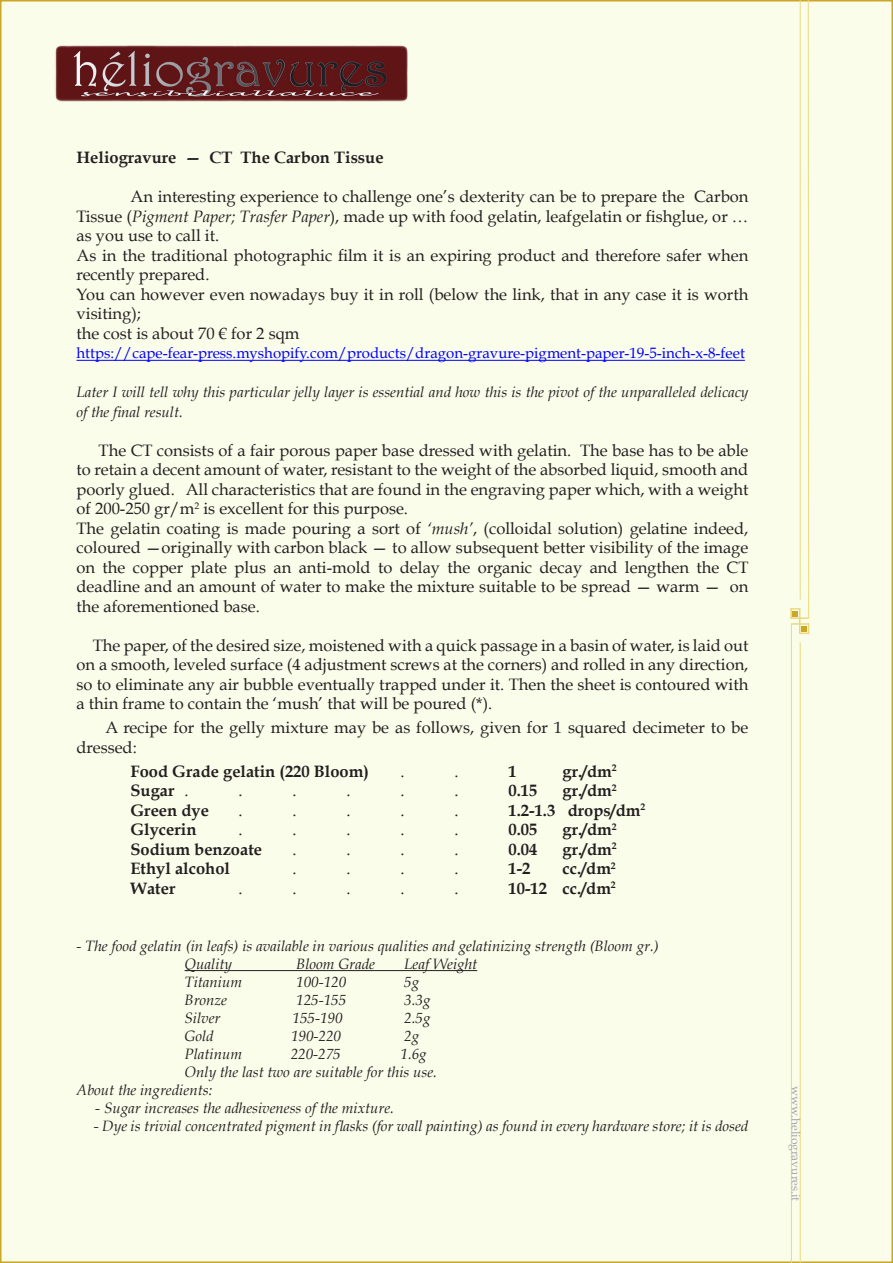
<style>
.page{position:relative;width:893px;height:1263px;background:#fff}
.page>*{position:absolute;margin:0;border:0;box-sizing:border-box;transform-origin:0 0}
.Predefinito{font:16.5px/19.5px "Book Antiqua";color:#231f20;text-align:justify}
.Predefinito-2{font:700 16.5px "Book Antiqua";color:#231f20}
.Predefinito-3{font:italic 15px/19.5px "Book Antiqua";color:#231f20}
.Predefinito-4{font:15px "Book Antiqua";color:#00f}
.t1{font:12px "Book Antiqua";color:#a8a9ad}
.s1{font-style:italic}
.s2{font-weight:400}
</style>
<div class="page">
<div style="left:0;top:0;width:893px;height:1263px;background:#fbfdeb;border:2px solid #cca626"></div>
<hr style="left:800px;top:0;width:1px;height:600px;background:#ebd980">
<hr style="left:808px;top:0;width:1px;height:618px;background:#ebd980">
<hr style="left:800px;top:642px;width:1px;height:621px;background:#ebd980">
<hr style="left:791px;top:624px;width:1px;height:639px;background:#ebd980">
<svg style="left:790px;top:608px;width:19px;height:26px"></svg>
<img style="left:55px;top:45px;width:353px;height:57px">
<hr style="left:77px;top:360px;width:668px;height:1px;background:#00f">
<hr style="left:185px;top:970px;width:292px;height:1px;background:#231f20">
<p class="Predefinito-2" style="left:77px;top:148px;width:309px">Heliogravure — CT The Carbon Tissue</p>
<p class="Predefinito" style="left:77px;top:187px;width:673px;text-indent:54px">An interesting experience to challenge one’s dexterity can be to prepare the Carbon Tissue (<span class="s1">Pigment Paper; Trasfer Paper</span>), made up with food gelatin, leafgelatin or fishglue, or … as you use to call it.</p>
<p class="Predefinito" style="left:77px;top:245px;width:673px">As in the traditional photographic film it is an expiring product and therefore safer when recently prepared.</p>
<p class="Predefinito" style="left:77px;top:284px;width:673px">You can however even nowadays buy it in roll (below the link, that in any case it is worth visiting);</p>
<p class="Predefinito" style="left:77px;top:323px;width:224px">the cost is about 70 € for 2 sqm</p>
<p class="Predefinito-4" style="left:77px;top:344px;width:670px">https://cape-fear-press.myshopify.com/products/dragon-gravure-pigment-paper-19-5-inch-x-8-feet</p>
<p class="Predefinito-3" style="left:77px;top:383px;width:673px">Later I will tell why this particular jelly layer is essential and how this is the pivot of the unparalleled delicacy of the final result.</p>
<p class="Predefinito" style="left:77px;top:440px;width:673px;text-indent:22px">The CT consists of a fair porous paper base dressed with gelatin. The base has to be able to retain a decent amount of water, resistant to the weight of the absorbed liquid, smooth and poorly glued. All characteristics that are found in the engraving paper which, with a weight of 200-250 gr/m<sup>2</sup> is excellent for this purpose.</p>
<p class="Predefinito" style="left:77px;top:518px;width:673px">The gelatin coating is made pouring a sort of <span class="s1">‘mush’</span>, (colloidal solution) gelatine indeed, coloured —originally with carbon black — to allow subsequent better visibility of the image on the copper plate plus an anti-mold to delay the organic decay and lengthen the CT deadline and an amount of water to make the mixture suitable to be spread — warm — on the aforementioned base.</p>
<p class="Predefinito" style="left:77px;top:635px;width:673px;text-indent:16px">The paper, of the desired size, moistened with a quick passage in a basin of water, is laid out on a smooth, leveled surface (4 adjustment screws at the corners) and rolled in any direction, so to eliminate any air bubble eventually trapped under it. Then the sheet is contoured with a thin frame to contain the ‘mush’ that will be poured (*).</p>
<p class="Predefinito" style="left:77px;top:718px;width:673px;text-indent:29px">A recipe for the gelly mixture may be as follows, given for 1 squared decimeter to be dressed:</p>
<p class="Predefinito-2" style="left:131px;top:761px;width:240px">Food Grade gelatin (220 Bloom)</p>
<p class="Predefinito" style="left:401px;top:761px;width:6px">.</p>
<p class="Predefinito" style="left:455px;top:761px;width:6px">.</p>
<p class="Predefinito-2" style="left:509px;top:761px;width:10px">1</p>
<p class="Predefinito-2" style="left:563px;top:761px;width:56px">gr./dm<sup>2</sup></p>
<p class="Predefinito-2" style="left:131px;top:781px;width:60px">Sugar <span class="s2">.</span></p>
<p class="Predefinito" style="left:239px;top:781px;width:6px">.</p>
<p class="Predefinito" style="left:293px;top:781px;width:6px">.</p>
<p class="Predefinito" style="left:347px;top:781px;width:6px">.</p>
<p class="Predefinito" style="left:401px;top:781px;width:6px">.</p>
<p class="Predefinito" style="left:455px;top:781px;width:6px">.</p>
<p class="Predefinito-2" style="left:509px;top:781px;width:30px">0.15</p>
<p class="Predefinito-2" style="left:563px;top:781px;width:56px">gr./dm<sup>2</sup></p>
<p class="Predefinito-2" style="left:131px;top:800px;width:80px">Green dye</p>
<p class="Predefinito" style="left:239px;top:800px;width:6px">.</p>
<p class="Predefinito" style="left:293px;top:800px;width:6px">.</p>
<p class="Predefinito" style="left:347px;top:800px;width:6px">.</p>
<p class="Predefinito" style="left:401px;top:800px;width:6px">.</p>
<p class="Predefinito" style="left:455px;top:800px;width:6px">.</p>
<p class="Predefinito-2" style="left:509px;top:800px;width:138px">1.2-1.3 drops/dm<sup>2</sup></p>
<p class="Predefinito-2" style="left:131px;top:820px;width:67px">Glycerin</p>
<p class="Predefinito" style="left:239px;top:820px;width:6px">.</p>
<p class="Predefinito" style="left:293px;top:820px;width:6px">.</p>
<p class="Predefinito" style="left:347px;top:820px;width:6px">.</p>
<p class="Predefinito" style="left:401px;top:820px;width:6px">.</p>
<p class="Predefinito" style="left:455px;top:820px;width:6px">.</p>
<p class="Predefinito-2" style="left:509px;top:820px;width:30px">0.05</p>
<p class="Predefinito-2" style="left:563px;top:820px;width:56px">gr./dm<sup>2</sup></p>
<p class="Predefinito-2" style="left:131px;top:839px;width:133px">Sodium benzoate</p>
<p class="Predefinito" style="left:293px;top:839px;width:6px">.</p>
<p class="Predefinito" style="left:347px;top:839px;width:6px">.</p>
<p class="Predefinito" style="left:401px;top:839px;width:6px">.</p>
<p class="Predefinito" style="left:455px;top:839px;width:6px">.</p>
<p class="Predefinito-2" style="left:509px;top:839px;width:30px">0.04</p>
<p class="Predefinito-2" style="left:563px;top:839px;width:56px">gr./dm<sup>2</sup></p>
<p class="Predefinito-2" style="left:131px;top:859px;width:101px">Ethyl alcohol</p>
<p class="Predefinito" style="left:293px;top:859px;width:6px">.</p>
<p class="Predefinito" style="left:347px;top:859px;width:6px">.</p>
<p class="Predefinito" style="left:401px;top:859px;width:6px">.</p>
<p class="Predefinito" style="left:455px;top:859px;width:6px">.</p>
<p class="Predefinito-2" style="left:509px;top:859px;width:23px">1-2</p>
<p class="Predefinito-2" style="left:563px;top:859px;width:55px">cc./dm<sup>2</sup></p>
<p class="Predefinito-2" style="left:131px;top:878px;width:46px">Water</p>
<p class="Predefinito" style="left:239px;top:878px;width:6px">.</p>
<p class="Predefinito" style="left:293px;top:878px;width:6px">.</p>
<p class="Predefinito" style="left:347px;top:878px;width:6px">.</p>
<p class="Predefinito" style="left:401px;top:878px;width:6px">.</p>
<p class="Predefinito" style="left:455px;top:878px;width:6px">.</p>
<p class="Predefinito-2" style="left:509px;top:878px;width:109px">10-12 cc./dm<sup>2</sup></p>
<p class="Predefinito-3" style="left:77px;top:936px;width:584px">- The food gelatin (in leafs) is available in various qualities and gelatinizing strength (Bloom gr.)</p>
<p class="Predefinito-3" style="left:185px;top:954px;width:49px">Quality</p>
<p class="Predefinito-3" style="left:296px;top:954px;width:80px">Bloom Grade</p>
<p class="Predefinito-3" style="left:404px;top:954px;width:74px">Leaf Weight</p>
<p class="Predefinito-3" style="left:185px;top:972px;width:59px">Titanium</p>
<p class="Predefinito-3" style="left:296px;top:972px;width:51px">100-120</p>
<p class="Predefinito-3" style="left:404px;top:972px;width:16px">5g</p>
<p class="Predefinito-3" style="left:185px;top:990px;width:44px">Bronze</p>
<p class="Predefinito-3" style="left:296px;top:990px;width:51px">125-155</p>
<p class="Predefinito-3" style="left:404px;top:990px;width:28px">3.3g</p>
<p class="Predefinito-3" style="left:185px;top:1008px;width:37px">Silver</p>
<p class="Predefinito-3" style="left:293px;top:1008px;width:51px">155-190</p>
<p class="Predefinito-3" style="left:404px;top:1008px;width:28px">2.5g</p>
<p class="Predefinito-3" style="left:185px;top:1026px;width:31px">Gold</p>
<p class="Predefinito-3" style="left:291px;top:1026px;width:51px">190-220</p>
<p class="Predefinito-3" style="left:404px;top:1026px;width:16px">2g</p>
<p class="Predefinito-3" style="left:185px;top:1044px;width:59px">Platinum</p>
<p class="Predefinito-3" style="left:291px;top:1044px;width:51px">220-275</p>
<p class="Predefinito-3" style="left:401px;top:1044px;width:28px">1.6g</p>
<p class="Predefinito-3" style="left:185px;top:1062px;width:254px">Only the last two are suitable for this use.</p>
<p class="Predefinito-3" style="left:77px;top:1080px;width:137px">About the ingredients:</p>
<p class="Predefinito-3" style="left:95px;top:1098px;width:300px">- Sugar increases the adhesiveness of the mixture.</p>
<p class="Predefinito-3" style="left:94px;top:1116px;width:656px">- Dye is trivial concentrated pigment in flasks (for wall painting) as found in every hardware store; it is dosed</p>
<p class="t1" style="left:803px;top:1086px;width:117px;rotate:90deg">www.heliogravures.it</p>
</div>
